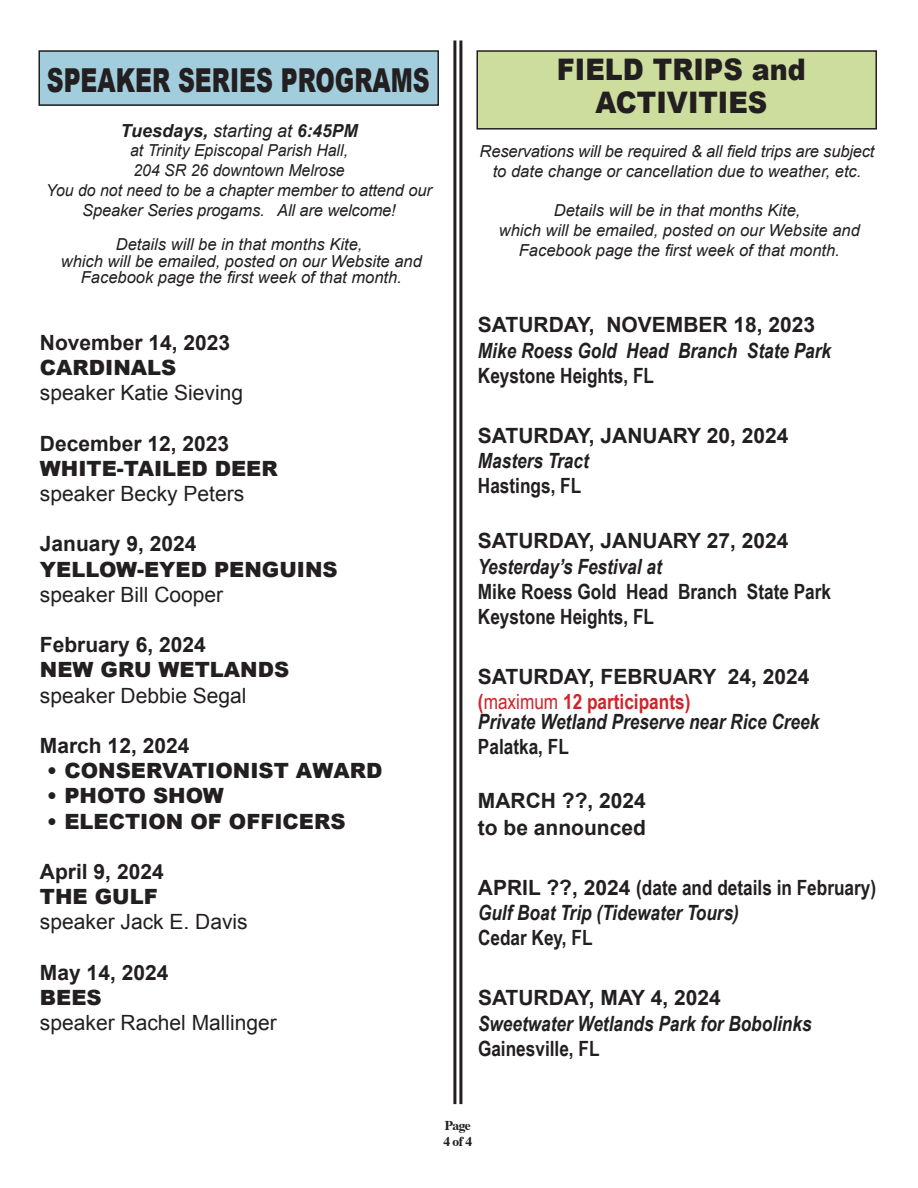
<style>
.page{position:relative;width:918px;height:1188px;background:#fff}
.page>*{position:absolute;margin:0;border:0;box-sizing:border-box;transform-origin:0 0}
.t1{font:900 33px "Arial";color:#231f20;scale:.71 1}
.t2{font:900 29.7px/32.4px "Arial";color:#231f20;text-align:center;scale:.91 1}
.t3{font:700 21px/27px "Arial";color:#231f20}
.t4{font:italic 700 21px/19.5px "Arial Narrow";color:#231f20}
.t5{font:900 21px "Arial";color:#231f20}
.t6{font:700 21px/25.2px "Arial Narrow";color:#231f20}
.t7{font:21px "Arial";color:#231f20}
.t8{font:italic 700 18px "Arial";color:#231f20}
.t9{font:italic 16.5px/19.8px "Arial";color:#231f20;text-align:center}
.t10{font:italic 16.5px/19.8px "Arial";color:#231f20;text-align:center;scale:.96 1}
.t11{font:700 13.5px/16.2px "Times";letter-spacing:-.04em;color:#231f20}
.s1{font-weight:400}
.s2{font-style:normal;color:#d1232a}
.s3{font-weight:400;font-style:normal;color:#d1232a}
.s4{font-family:"Arial";font-style:normal}
.s5{font-style:normal}
</style>
<div class="page">
<hr style="left:459px;top:40px;width:3px;height:1064px;background:#231f20">
<hr style="left:453px;top:40px;width:3px;height:1064px;background:#231f20">
<div style="left:39px;top:51px;width:399px;height:54px;background:#a2cddd"></div>
<div style="left:38px;top:50px;width:401px;height:56px;border:2px solid #231f20"></div>
<div style="left:477px;top:51px;width:399px;height:78px;background:#ccdd9d"></div>
<div style="left:476px;top:50px;width:401px;height:80px;border:2px solid #231f20"></div>
<h1 class="t1" style="left:47px;top:56px;width:541px">SPEAKER SERIES PROGRAMS</h1>
<h2 class="t2" style="left:557px;top:53px;width:275px">FIELD TRIPS and<br>ACTIVITIES</h2>
<p class="t8" style="left:120px;top:119px;width:239px">Tuesdays, <span class="s1">starting at</span> 6:45PM</p>
<p class="t10" style="left:46px;top:141px;width:403px">at Trinity Episcopal Parish Hall,<br>204 SR 26 downtown Melrose<br>You do not need to be a chapter member to attend our Speaker Series progams. All are welcome!</p>
<p class="t9" style="left:61px;top:237px;width:363px;line-height:16.5px">Details will be in that months Kite,<br>which will be emailed, posted on our Website and<br>Facebook page the first week of that month.</p>
<p class="t9" style="left:480px;top:142px;width:396px">Reservations will be required &amp; all field trips are subject to date change or cancellation due to weather, etc.</p>
<p class="t9" style="left:499px;top:201px;width:363px">Details will be in that months Kite,<br>which will be emailed, posted on our Website and<br>Facebook page the first week of that month.</p>
<p class="t3" style="left:40px;top:330px;width:192px">November 14, 2023</p>
<p class="t5" style="left:40px;top:352px;width:138px">CARDINALS</p>
<p class="t7" style="left:40px;top:379px;width:205px">speaker Katie Sieving</p>
<p class="t3" style="left:40px;top:430px;width:191px">December 12, 2023</p>
<p class="t5" style="left:40px;top:453px;width:239px">WHITE-TAILED DEER</p>
<p class="t7" style="left:40px;top:480px;width:206px">speaker Becky Peters</p>
<p class="t3" style="left:40px;top:531px;width:158px">January 9, 2024</p>
<p class="t5" style="left:40px;top:554px;width:299px">YELLOW-EYED PENGUINS</p>
<p class="t7" style="left:40px;top:581px;width:185px">speaker Bill Cooper</p>
<p class="t3" style="left:40px;top:632px;width:167px">February 6, 2024</p>
<p class="t5" style="left:40px;top:655px;width:251px">NEW GRU WETLANDS</p>
<p class="t7" style="left:40px;top:681px;width:208px">speaker Debbie Segal</p>
<p class="t3" style="left:40px;top:733px;width:151px">March 12, 2024</p>
<p class="t5" style="left:47px;top:755px;width:337px">• CONSERVATIONIST AWARD</p>
<p class="t5" style="left:47px;top:781px;width:178px">• PHOTO SHOW</p>
<p class="t5" style="left:47px;top:806px;width:300px">• ELECTION OF OFFICERS</p>
<p class="t3" style="left:40px;top:859px;width:125px">April 9, 2024</p>
<p class="t5" style="left:40px;top:881px;width:119px">THE GULF</p>
<p class="t7" style="left:40px;top:908px;width:209px">speaker Jack E. Davis</p>
<p class="t3" style="left:40px;top:960px;width:130px">May 14, 2024</p>
<p class="t5" style="left:40px;top:982px;width:63px">BEES</p>
<p class="t7" style="left:40px;top:1009px;width:238px">speaker Rachel Mallinger</p>
<p class="t3" style="left:478px;top:312px;width:339px">SATURDAY, NOVEMBER 18, 2023</p>
<p class="t4" style="left:478px;top:340px;width:355px">Mike Roess Gold Head Branch State Park</p>
<p class="t6" style="left:478px;top:362px;width:178px">Keystone Heights, FL</p>
<p class="t3" style="left:478px;top:423px;width:312px">SATURDAY, JANUARY 20, 2024</p>
<p class="t4" style="left:478px;top:450px;width:112px">Masters Tract</p>
<p class="t6" style="left:478px;top:472px;width:105px">Hastings, FL</p>
<p class="t3" style="left:478px;top:528px;width:312px">SATURDAY, JANUARY 27, 2024</p>
<p class="t4" style="left:478px;top:556px;width:185px">Yesterday’s Festival at</p>
<p class="t6" style="left:478px;top:578px;width:355px">Mike Roess Gold Head Branch State Park<br>Keystone Heights, FL</p>
<p class="t3" style="left:478px;top:664px;width:333px">SATURDAY, FEBRUARY 24, 2024</p>
<p class="t4" style="left:478px;top:691px;width:343px"><span class="s2">(</span><span class="s3">maximum</span> <span class="s2">12 participants)<br></span>Private Wetland Preserve near Rice Creek</p>
<p class="t6" style="left:478px;top:733px;width:92px">Palatka, FL</p>
<p class="t3" style="left:478px;top:788px;width:170px">MARCH ??, 2024 to be announced</p>
<p class="t4" style="left:478px;top:874px;width:400px;line-height:25.2px"><span class="s4">APRIL ??, 2024</span> <span class="s5">(date and details in February)<br></span>Gulf Boat Trip (Tidewater Tours)</p>
<p class="t6" style="left:478px;top:924px;width:116px">Cedar Key, FL</p>
<p class="t3" style="left:478px;top:985px;width:244px">SATURDAY, MAY 4, 2024</p>
<p class="t4" style="left:478px;top:1012px;width:335px">Sweetwater Wetlands Park for Bobolinks</p>
<p class="t6" style="left:478px;top:1035px;width:123px">Gainesville, FL</p>
<p class="t11" style="left:444px;top:1115px;width:30px">Page<br>4 of 4</p>
</div>
